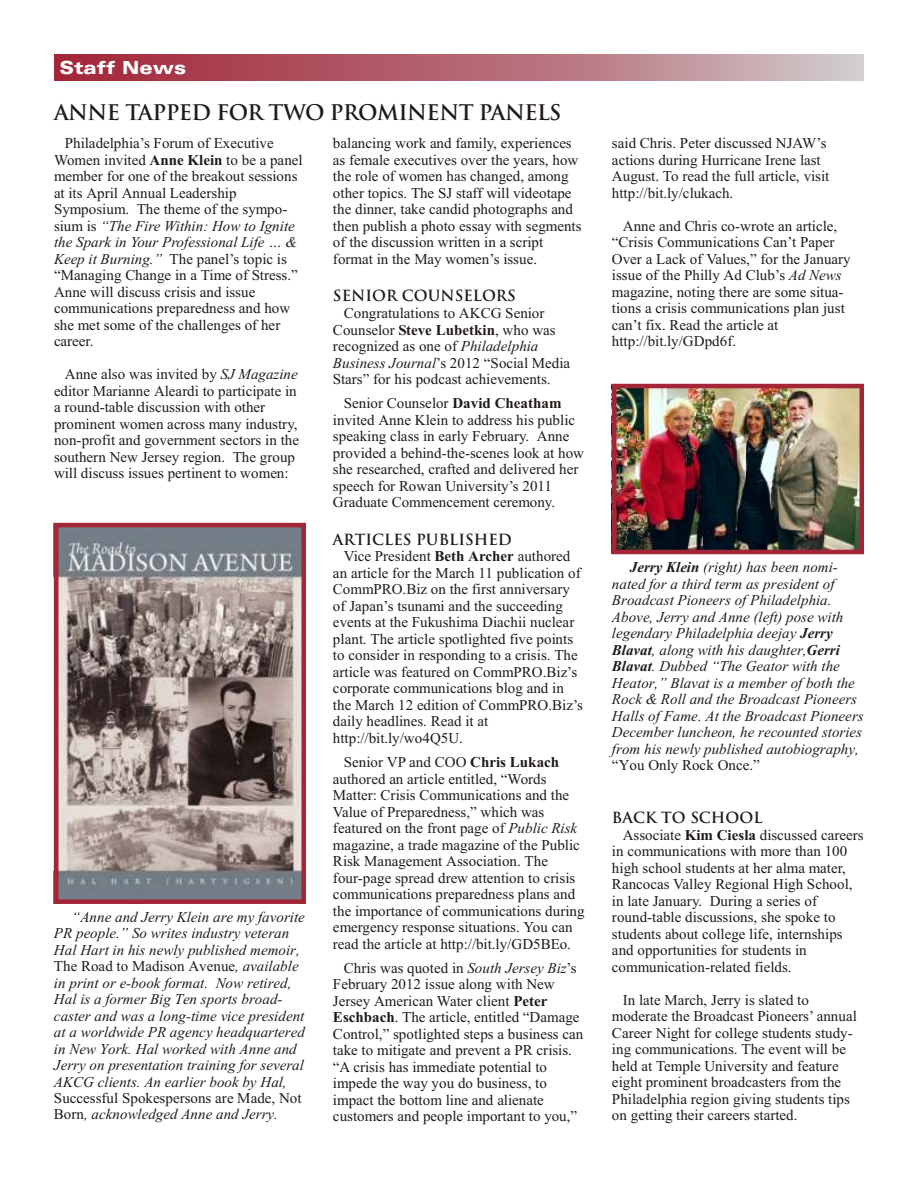
<style>
.page{position:relative;width:918px;height:1188px;background:#fff}
.page>*{position:absolute;margin:0;border:0;box-sizing:border-box;transform-origin:0 0}
.t1{font:700 21px "Trajan";letter-spacing:-.025em;color:#1f1a17}
.t2{font:900 expanded 18px "Univers";color:#fff}
.t3{font:15px/16.5px "Times New Roman";letter-spacing:.005em;color:#1f1a17}
.t4{font:italic 15px/16.5px "Times New Roman";letter-spacing:.005em;color:#1f1a17}
.t5{font:700 15px "Trajan";color:#1f1a17}
.s1{font-weight:700}
.s2{font-style:italic}
.s3{font-style:normal}
</style>
<div class="page">
<svg style="left:54px;top:54px;width:810px;height:27px;background:#b66c78"></svg>
<img style="left:617px;top:389px;width:242px;height:160px">
<div style="left:612px;top:384px;width:252px;height:170px;border:4px solid #a32638"></div>
<img style="left:59px;top:528px;width:242px;height:371px">
<div style="left:54px;top:523px;width:252px;height:381px;border:4px solid #a32638"></div>
<p class="t2" style="left:59px;top:60px;width:128px">Staff News</p>
<h1 class="t1" style="left:54px;top:104px;width:509px">ANNE TAPPED FOR TWO PROMI NENT PANELS</h1>
<p class="t3" style="left:54px;top:137px;width:250px;text-indent:11px">Phil a del phia’s Forum of Exec u tive Women invited <span class="s1">Anne Klein</span> to be a panel member for one of the break out sessions at its April Annual Leader ship Symposium. The theme of the sympo - sium is <span class="s2">“The Fire Within: How to Ignite the Spark in Your Professional Life … &amp; Keep it Burning.”</span> The panel’s topic is “Manag ing Change in a Time of Stress.” Anne will discuss crisis and issue commu ni ca tions prepared ness and how she met some of the chal lenges of her career.</p>
<p class="t3" style="left:54px;top:368px;width:247px;text-indent:11px">Anne also was invited by <span class="s2">SJ Maga zine </span>editor Marianne Aleardi to partic i pate in a round-table discus sion with other prominent women across many indus try, non-profit and govern ment sectors in the south ern New Jersey region. The group will discuss issues perti nent to women:</p>
<p class="t3" style="left:333px;top:137px;width:250px">balanc ing work and family, expe ri ences as female exec u tives over the years, how the role of women has changed, among other topics. The SJ staff will video tape the dinner, take candid photo graphs and then publish a photo essay with segments of the discus sion written in a script format in the May women’s issue.</p>
<p class="t5" style="left:333px;top:290px;width:185px">SENIOR COUN SEL ORS</p>
<p class="t3" style="left:333px;top:306px;width:239px;text-indent:11px">Congrat u la tions to AKCG Senior Coun selor <span class="s1">Steve Lubetkin</span>, who was recog nized as one of <span class="s2">Phil a del phia Business Journal</span>’s 2012 “Social Media Stars” for his podcast achieve ments.</p>
<p class="t3" style="left:333px;top:396px;width:253px;text-indent:11px">Senior Coun selor <span class="s1">David Cheatham </span>invited Anne Klein to address his public speak ing class in early Febru ary. Anne provided a behind-the-scenes look at how she researched, crafted and deliv ered her speech for Rowan Univer sity’s 2011<br>Grad u ate Commence ment cere mony.</p>
<p class="t5" style="left:333px;top:533px;width:180px">ARTI CLES PUBLISHED</p>
<p class="t3" style="left:333px;top:550px;width:251px;text-indent:11px">Vice Pres i dent <span class="s1">Beth Archer</span> authored an article for the March 11 publica tion of CommPRO.Biz on the first anni versary of Japan’s tsunami and the succeed ing events at the Fukushima Diachii nuclear plant. The article spot lighted five points to consider in respond ing to a crisis. The article was featured on CommPRO.Biz’s corpo rate commu ni ca tions blog and in the March 12 edition of CommPRO.Biz’s daily head lines. Read it at http://bit.ly/wo4Q5U.</p>
<p class="t3" style="left:333px;top:755px;width:253px;text-indent:11px">Senior VP and COO <span class="s1">Chris Lukach </span>authored an article enti tled, “Words Matter: Crisis Commu ni ca tions and the Value of Prepared ness,” which was featured on the front page of <span class="s2">Public Risk </span>maga zine, a trade maga zine of the Public Risk Manage ment Asso ci a tion. The four-page spread drew atten tion to crisis commu ni ca tions prepared ness plans and the impor tance of commu ni ca tions during emergency response situ a tions. You can read the article at http://bit.ly/GD5BEo.</p>
<p class="t3" style="left:333px;top:961px;width:252px;text-indent:11px">Chris was quoted in <span class="s2">South Jersey Biz</span>’s Febru ary 2012 issue along with New Jersey Amer i can Water client <span class="s1">Peter Eschbach</span>. The article, enti tled “Damage Control,” spot lighted steps a business can take to miti gate and prevent a PR crisis. “A crisis has imme di ate poten tial to impede the way you do business, to impact the bottom line and alien ate customers and people impor tant to you,”</p>
<p class="t4" style="left:54px;top:910px;width:252px;text-indent:18px">“Anne and Jerry Klein are my fa vor ite PR peo ple.” So writes in dus try veteran Hal Hart in his newly pub lished mem oir, <span class="s3">The Road to Mad i son Avenue</span>, avail able in print or e-book for mat. Now retired, Hal is a former Big Ten sports broad - caster and was a long-time vice pres i dent at a world wide PR agency head quar tered in New York. Hal worked with Anne and Jerry on presen ta tion train ing for several AKCG clients. An earlier book by Hal,</p>
<p class="t3" style="left:54px;top:1091px;width:249px">Suc cess ful Spokespersons are Made, Not<br>Born<span class="s2">, acknowledged Anne and Jerry.</span></p>
<p class="t3" style="left:612px;top:137px;width:219px">said Chris. Peter discussed NJAW’s actions during Hurri cane Irene last August. To read the full article, visit http://bit.ly/clukach.</p>
<p class="t3" style="left:612px;top:219px;width:240px;text-indent:11px">Anne and Chris co-wrote an article, “Crisis Communications Can’t Paper Over a Lack of Values,” for the January issue of the Philly Ad Club’s <span class="s2">Ad News </span>maga zine, noting there are some situ a - tions a crisis commu ni ca tions plan just can’t fix. Read the article at http://bit.ly/GDpd6f.</p>
<p class="t4" style="left:612px;top:560px;width:253px;text-indent:18px"><span class="s1">Jerry Klein</span> (right) has been nom i - nated for a third term as pres i dent of Broad cast Pi o neers of Phil a del phia.<br>Above, Jerry and Anne (left) pose with leg end ary Phil a del phia dee jay <span class="s1">Jerry Blavat</span>, along with his daugh ter,<span class="s1">Gerri Blavat</span>. Dubbed “The Geator with the Heator,” Blavat is a mem ber of both the Rock &amp; Roll and the Broad cast Pi o neers Halls of Fame. At the Broad cast Pi o neers De cem ber luncheon, he re counted sto ries from his newly pub lished au to bi og ra phy,</p>
<p class="t3" style="left:612px;top:758px;width:149px">“You Only Rock Once.”</p>
<p class="t5" style="left:612px;top:812px;width:152px">BACK TO SCHOOL</p>
<p class="t3" style="left:612px;top:828px;width:253px;text-indent:11px">Asso ci ate <span class="s1">Kim Ciesla</span> discussed careers in commu ni ca tions with more than 100 high school students at her alma mater, Rancocas Valley Regional High School, in late January. During a series of round-table discus sions, she spoke to students about college life, intern ships and oppor tu ni ties for students in communication-related fields.</p>
<p class="t3" style="left:612px;top:993px;width:246px;text-indent:11px">In late March, Jerry is slated to moderate the Broad cast Pioneers’ annual Career Night for college students study - ing commu ni ca tions. The event will be held at Temple Univer sity and feature eight prom i nent broad cast ers from the Philadelphia region giving students tips on getting their careers started.</p>
</div>
